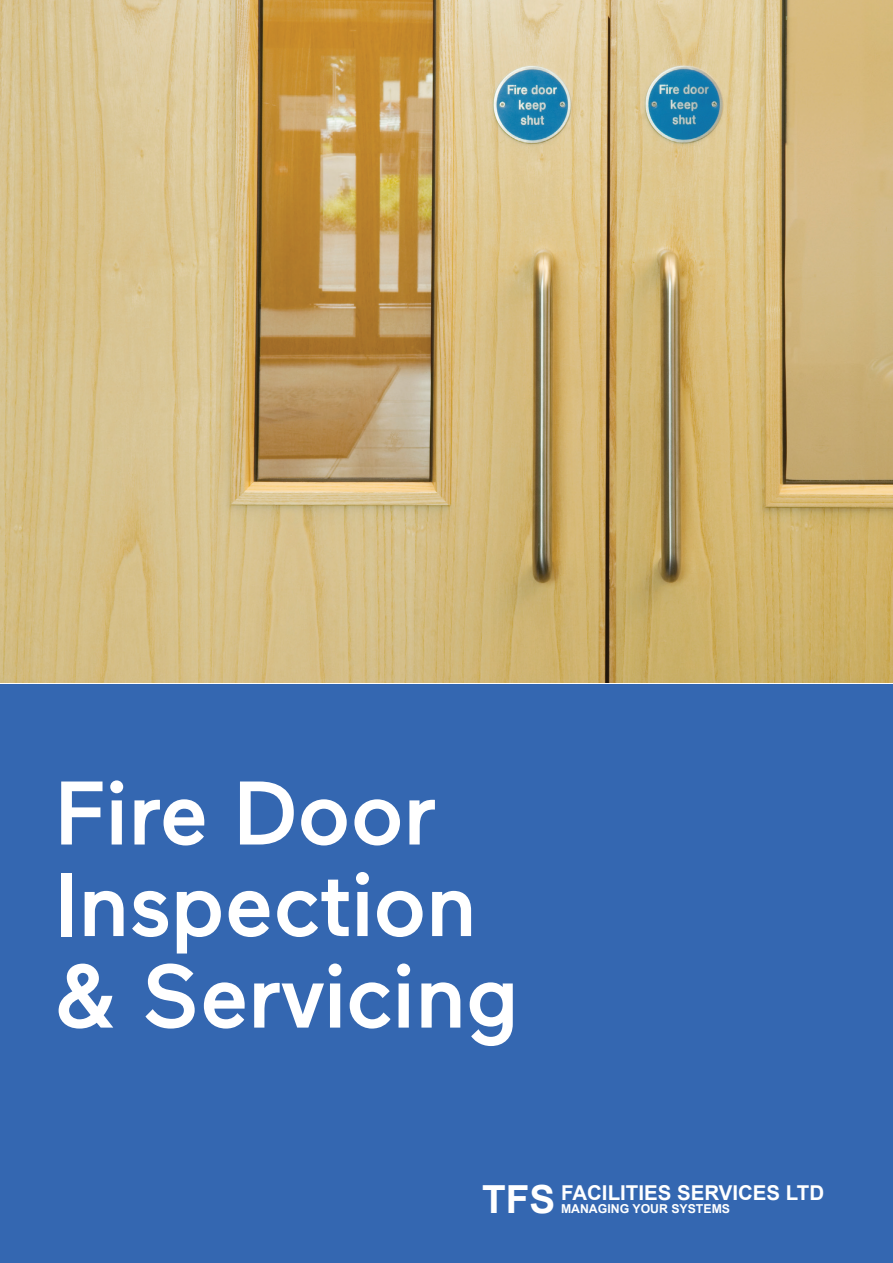
<style>
.page{position:relative;width:893px;height:1263px;background:#fff}
.page>*{position:absolute;margin:0;border:0;box-sizing:border-box;transform-origin:0 0}
.t1{font:500 90px/91.5px "Maax";letter-spacing:-.01em;color:#fff}
.t2{font:700 20.55px "Arial";color:#fff}
.t3{font:700 12.3px "Arial";color:#fff}
.s1{font-size:38.7px}
</style>
<div class="page">
<img style="left:0;top:0;width:893px;height:682px">
<div style="left:0;top:684px;width:893px;height:579px;background:#3467b1"></div>
<p class="t1" style="left:54px;top:763px;width:467px">Fire Door<br>Inspection &amp; Servicing</p>
<p class="t2" style="left:482px;top:1178px;width:344px"><span class="s1">TFS</span> FACILITIES SERVICES LTD</p>
<p class="t3" style="left:561px;top:1200px;width:171px">MANAGING YOUR SYSTEMS</p>
</div>
